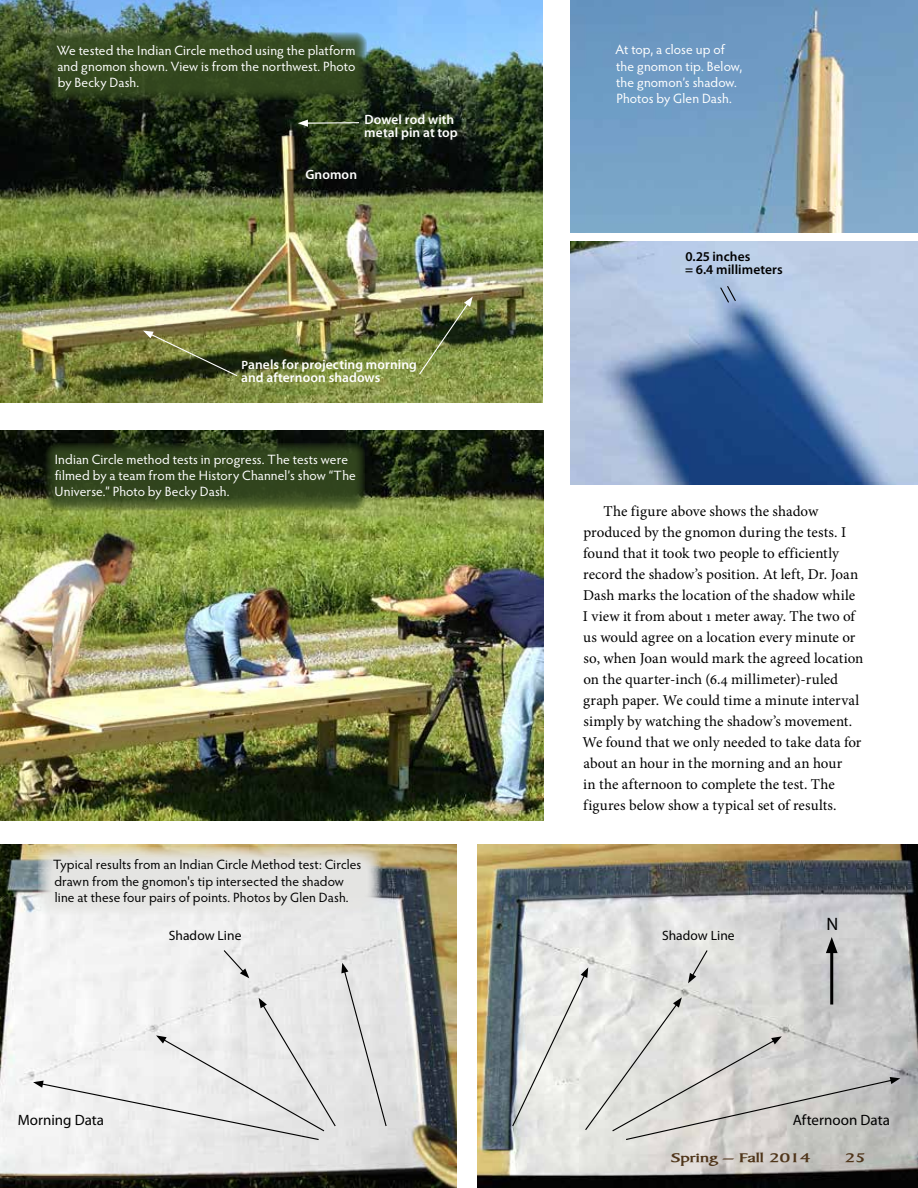
<style>
.page{position:relative;width:918px;height:1188px;background:#fff}
.page>*{position:absolute;margin:0;border:0;box-sizing:border-box;transform-origin:0 0}
.t1{font:18px "Myriad Pro";color:#000}
.t2{font:15px/21px "Minion Pro";letter-spacing:.005em;color:#000}
.t3{font:15px "Myriad Pro";color:#000}
.t4{font:13.5px/16.2px "Hypatia Sans Pro";letter-spacing:.005em;color:#fff}
.t5{font:13.5px/16.2px "Hypatia Sans Pro";letter-spacing:.005em;color:#000}
.t6{font:600 13.5px/13.5px "Myriad Pro";letter-spacing:.005em;color:#fff}
.t7{font:600 13.5px/13.5px "Myriad Pro";letter-spacing:.005em;color:#000}
.t8{font:13.5px "Myriad Pro";color:#000}
.t9{font:700 13.5px "Barrett Extended";color:#4f351a}
.s1{font-size:12px}
</style>
<div class="page">
<img style="left:570px;top:241px;width:348px;height:243px">
<img style="left:0;top:845px;width:457px;height:343px">
<img style="left:478px;top:845px;width:440px;height:343px">
<img style="left:1px;top:430px;width:542px;height:391px">
<img style="left:570px;top:0;width:348px;height:232px">
<img style="left:0;top:0;width:542px;height:403px">
<svg style="left:46px;top:443px;width:319px;height:67px;background:#36491f"></svg>
<svg style="left:38px;top:847px;width:344px;height:68px;background:#e1dfd9"></svg>
<div style="left:49px;top:33px;width:318px;height:67px;background:#364b20"></div>
<svg style="left:33px;top:949px;width:354px;height:192px"></svg>
<svg style="left:511px;top:937px;width:389px;height:204px;background:#d2d3d1"></svg>
<svg style="left:719px;top:285px;width:18px;height:19px"></svg>
<svg style="left:143px;top:331px;width:96px;height:46px;background:#5c6331"></svg>
<img style="left:418px;top:296px;width:55px;height:80px">
<svg style="left:298px;top:120px;width:62px;height:7px"></svg>
<p class="t4" style="left:57px;top:41px;width:300px;text-align:justify">We tested the Indian Circle method using the platform and gnomon shown. View is from the northwest. Photo by Becky Dash.</p>
<p class="t6" style="left:364px;top:112px;width:95px">Dowel rod with metal pin at top</p>
<p class="t6" style="left:305px;top:167px;width:53px">Gnomon</p>
<p class="t6" style="left:241px;top:357px;width:177px"><span class="s1">P</span>anels for projecting morning and afternoon shadows</p>
<p class="t4" style="left:55px;top:451px;width:303px">Indian Circle method tests in progress. The tests were filmed by a team from the History Channel’s show “The<br>Universe.” Photo by Becky Dash.</p>
<p class="t5" style="left:53px;top:856px;width:310px">Typical results from an Indian Circle Method test: Circles drawn from the gnomon's tip intersected the shadow line at these four pairs of points. Photos by Glen Dash.</p>
<p class="t4" style="left:615px;top:41px;width:128px">At top, a close up of the gnomon tip. Below, the gnomon’s shadow.<br>Photos by Glen Dash.</p>
<p class="t7" style="left:685px;top:249px;width:99px">0.25 inches<br>= 6.4 millimeters</p>
<p class="t2" style="left:582px;top:501px;width:283px;text-indent:21px">The figure above shows the shadow produced by the gnomon during the tests. I found that it took two people to efficiently record the shadow’s position. At left, Dr. Joan Dash marks the location of the shadow while I view it from about 1 meter away. The two of us would agree on a location every minute or so, when Joan would mark the agreed location on the quarter-inch (6.4 millimeter)-ruled graph paper. We could time a minute interval simply by watching the shadow’s movement.<br>We found that we only needed to take data for about an hour in the morning and an hour<br>in the afternoon to complete the test. The figures below show a typical set of results.</p>
<p class="t8" style="left:169px;top:928px;width:74px">Shadow Line</p>
<p class="t8" style="left:662px;top:928px;width:74px">Shadow Line</p>
<p class="t1" style="left:826px;top:913px;width:13px">N</p>
<p class="t3" style="left:18px;top:1111px;width:88px">Morning Data</p>
<p class="t3" style="left:793px;top:1111px;width:99px">Afternoon Data</p>
<p class="t9" style="left:671px;top:1149px;width:141px">Spring – Fall 2014</p>
<p class="t9" style="left:845px;top:1149px;width:22px">25</p>
</div>
